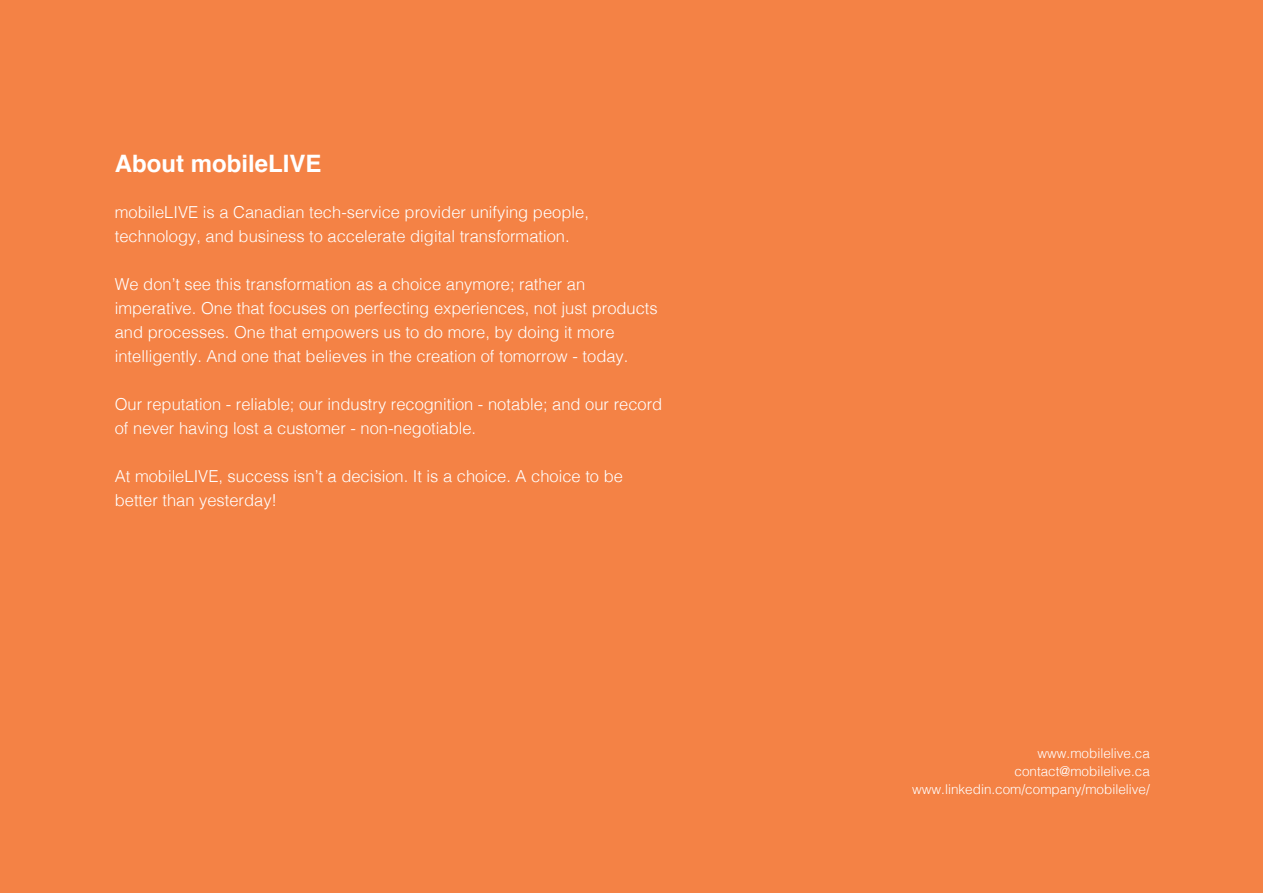
<style>
.page{position:relative;width:1263px;height:893px;background:#f48245}
.page>*{position:absolute;margin:0;border:0;box-sizing:border-box;transform-origin:0 0}
.t1{font:700 24px "Helvetica";color:#fff}
.t2{font:300 16.5px/24px "Helvetica";color:#fff}
.t3{font:300 13.5px/18px "Helvetica";color:#fff;text-align:right}
</style>
<div class="page">
<h1 class="t1" style="left:115px;top:153px;width:208px">About mobileLIVE</h1>
<p class="t2" style="left:115px;top:199px;width:476px">mobileLIVE is a Canadian tech-service provider unifying people, technology, and business to accelerate digital transformation.</p>
<p class="t2" style="left:115px;top:271px;width:544px">We don’t see this transformation as a choice anymore; rather an imperative. One that focuses on perfecting experiences, not just products and processes. One that empowers us to do more, by doing it more intelligently. And one that believes in the creation of tomorrow - today.</p>
<p class="t2" style="left:115px;top:391px;width:549px">Our reputation - reliable; our industry recognition - notable; and our record of never having lost a customer - non-negotiable.</p>
<p class="t2" style="left:115px;top:463px;width:510px">At mobileLIVE, success isn’t a decision. It is a choice. A choice to be better than yesterday!</p>
<p class="t3" style="left:912px;top:743px;width:239px">www.mobilelive.ca contact@mobilelive.ca www.linkedin.com/company/mobilelive/</p>
</div>
